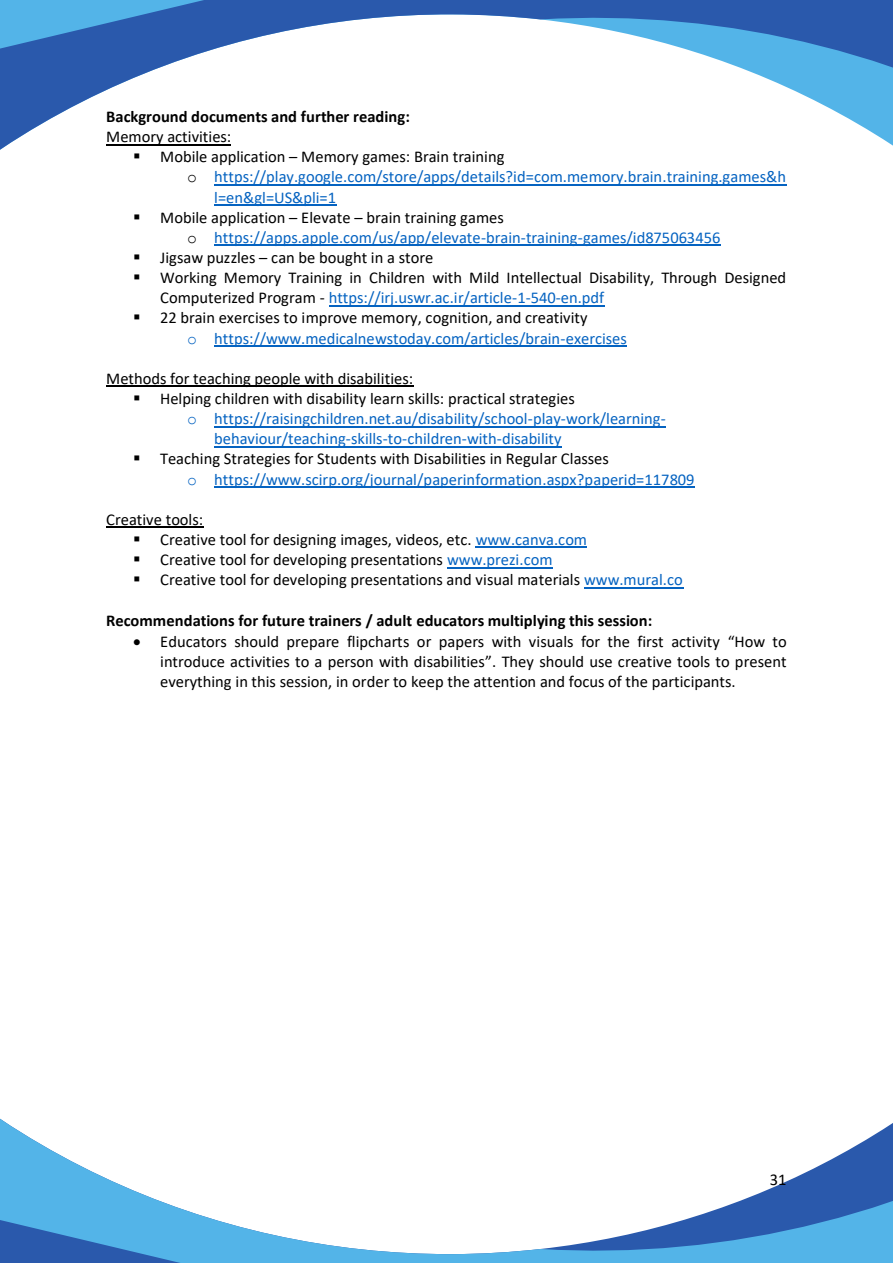
<style>
.page{position:relative;width:893px;height:1263px;background:#fff}
.page>*{position:absolute;margin:0;border:0;box-sizing:border-box;transform-origin:0 0}
.t1{font:16.5px/20.1px "Calibri";color:#000}
.t2{font:16.5px/20.2px "Calibri";color:#0563c1}
.t3{font:700 16.5px "Calibri";letter-spacing:.005em;color:#000}
.s1{font-family:"Courier New";color:#000}
.s2{color:#0563c1}
.s3{font-family:"Courier New"}
</style>
<div class="page">
<svg style="left:0;top:0;width:893px;height:307px"></svg>
<svg style="left:0;top:1118px;width:893px;height:145px"></svg>
<hr style="left:106px;top:144px;width:125px;height:1px;background:#000">
<hr style="left:214px;top:184px;width:573px;height:1px;background:#0563c1">
<hr style="left:214px;top:204px;width:123px;height:2px;background:#0563c1">
<hr style="left:214px;top:245px;width:506px;height:1px;background:#0563c1">
<hr style="left:329px;top:305px;width:275px;height:1px;background:#0563c1">
<hr style="left:214px;top:345px;width:413px;height:2px;background:#0563c1">
<hr style="left:106px;top:386px;width:307px;height:1px;background:#000">
<hr style="left:214px;top:426px;width:452px;height:1px;background:#0563c1">
<hr style="left:214px;top:446px;width:348px;height:1px;background:#0563c1">
<hr style="left:214px;top:487px;width:481px;height:1px;background:#0563c1">
<hr style="left:106px;top:527px;width:97px;height:1px;background:#000">
<hr style="left:476px;top:547px;width:111px;height:1px;background:#0563c1">
<hr style="left:447px;top:567px;width:106px;height:1px;background:#0563c1">
<hr style="left:584px;top:587px;width:99px;height:1px;background:#0563c1">
<p class="t3" style="left:106px;top:110px;width:305px">Background documents and further reading:</p>
<p class="t1" style="left:106px;top:128px;width:127px">Memory activities:</p>
<p class="t1" style="left:133px;top:148px;width:373px">▪ Mobile application – Memory games: Brain training</p>
<p class="t2" style="left:214px;top:168px;width:573px;text-indent:-27px"><span class="s1">o</span> https://play.google.com/store/apps/details?id=com.memory.brain.training.games&amp;h l=en&amp;gl=US&amp;pli=1</p>
<p class="t1" style="left:133px;top:209px;width:372px">▪ Mobile application – Elevate – brain training games</p>
<p class="t2" style="left:187px;top:228px;width:535px"><span class="s1">o</span> https://apps.apple.com/us/app/elevate-brain-training-games/id875063456</p>
<p class="t1" style="left:133px;top:249px;width:301px">▪ Jigsaw puzzles – can be bought in a store</p>
<p class="t1" style="left:160px;top:269px;width:628px;text-indent:-27px">▪ Working Memory Training in Children with Mild Intellectual Disability, Through Designed<br>Computerized Program - <span class="s2">https://irj.uswr.ac.ir/article-1-540-en.pdf</span></p>
<p class="t1" style="left:133px;top:309px;width:456px">▪ 22 brain exercises to improve memory, cognition, and creativity</p>
<p class="t2" style="left:187px;top:329px;width:441px"><span class="s3">o</span> https://www.medicalnewstoday.com/articles/brain-exercises</p>
<p class="t1" style="left:106px;top:370px;width:308px">Methods for teaching people with disabilities:</p>
<p class="t1" style="left:133px;top:390px;width:443px">▪ Helping children with disability learn skills: practical strategies</p>
<p class="t2" style="left:214px;top:410px;width:453px;line-height:19.8px;text-indent:-27px"><span class="s3">o</span> https://raisingchildren.net.au/disability/school-play-work/learning&shy;behaviour/teaching-skills-to-children-with-disability</p>
<p class="t1" style="left:133px;top:450px;width:477px">▪ Teaching Strategies for Students with Disabilities in Regular Classes</p>
<p class="t2" style="left:187px;top:470px;width:509px"><span class="s3">o</span> https://www.scirp.org/journal/paperinformation.aspx?paperid=117809</p>
<p class="t1" style="left:106px;top:511px;width:98px">Creative tools:</p>
<p class="t1" style="left:133px;top:531px;width:455px">▪ Creative tool for designing images, videos, etc. <span class="s2">www.canva.com</span></p>
<p class="t1" style="left:133px;top:551px;width:421px">▪ Creative tool for developing presentations <span class="s2">www.prezi.com</span></p>
<p class="t1" style="left:133px;top:571px;width:551px">▪ Creative tool for developing presentations and visual materials <span class="s2">www.mural.co</span></p>
<p class="t3" style="left:106px;top:613px;width:548px">Recommendations for future trainers / adult educators multiplying this session:</p>
<p class="t1" style="left:160px;top:633px;width:628px;text-align:justify;text-indent:-27px">• Educators should prepare flipcharts or papers with visuals for the first activity “How to introduce activities to a person with disabilities”. They should use creative tools to present everything in this session, in order to keep the attention and focus of the participants.</p>
<p class="t1" style="left:770px;top:1171px;width:18px">31</p>
</div>
